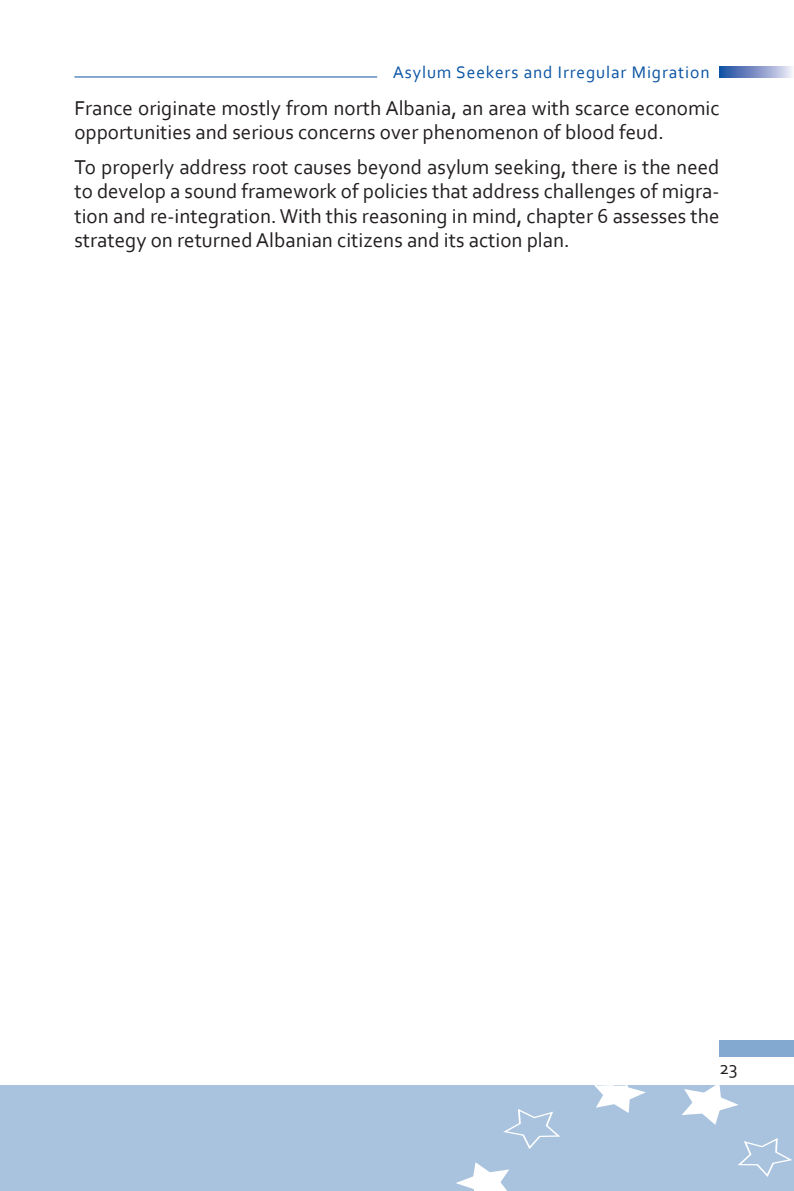
<style>
.page{position:relative;width:794px;height:1191px;background:#fff}
.page>*{position:absolute;margin:0;border:0;box-sizing:border-box;transform-origin:0 0}
.t1{font:21px/24.5px "Corbel";color:#231f20}
.t2{font:19.25px "Corbel";color:#231f20}
.t3{font:17.5px "Corbel";letter-spacing:.05em;color:#0a54a3}
</style>
<div class="page">
<div style="left:0;top:1085px;width:794px;height:105px;background:#a9c3de"></div>
<svg style="left:503px;top:1109px;width:57px;height:40px"></svg>
<svg style="left:738px;top:1138px;width:54px;height:39px"></svg>
<svg style="left:682px;top:1085px;width:57px;height:40px"></svg>
<svg style="left:594px;top:1085px;width:52px;height:28px"></svg>
<svg style="left:453px;top:1162px;width:59px;height:29px"></svg>
<div style="left:719px;top:1039px;width:75px;height:17px;background:#84a9d1"></div>
<svg style="left:719px;top:66px;width:73px;height:11px"></svg>
<hr style="left:74px;top:77px;width:303px;height:1px;background:#0a54a3">
<p class="t3" style="left:393px;top:61px;width:318px">Asylum Seekers and Irregular Migration</p>
<p class="t1" style="left:74px;top:95px;width:646px">France originate mostly from north Albania, an area with scarce economic opportunities and serious concerns over phenomenon of blood feud.</p>
<p class="t1" style="left:74px;top:154px;width:646px;text-align:justify">To properly address root causes beyond asylum seeking, there is the need to develop a sound framework of policies that address challenges of migra&shy;tion and re-integration. With this reasoning in mind, chapter 6 assesses the strategy on returned Albanian citizens and its action plan.</p>
<p class="t2" style="left:719px;top:1056px;width:19px">23</p>
</div>
